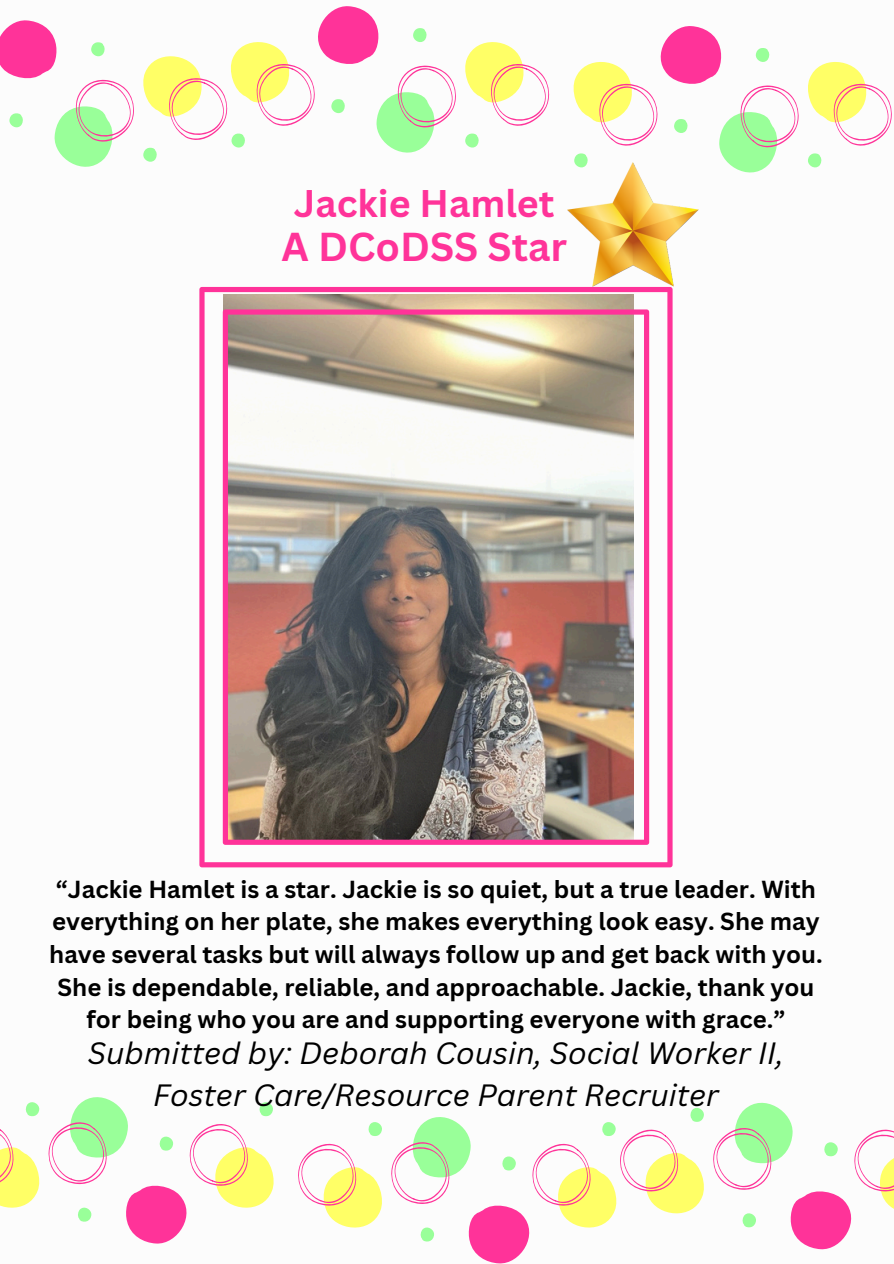
<style>
.page{position:relative;width:894px;height:1264px;background:#fff}
.page>*{position:absolute;margin:0;border:0;box-sizing:border-box;transform-origin:0 0}
.t1{font:700 39.3px "Canva Sans";color:#f39}
.t2{font:700 37.5px "Canva Sans";color:#f39}
.t3{font:italic 30px/41.7px "Canva Sans";color:#000;text-align:center}
.t4{font:700 24px/32.7px "Canva Sans";color:#000;text-align:center}
</style>
<div class="page">
<svg style="left:0;top:20px;width:134px;height:147px"></svg>
<svg style="left:465px;top:133px;width:14px;height:15px"></svg>
<svg style="left:143px;top:6px;width:313px;height:156px"></svg>
<svg style="left:465px;top:42px;width:84px;height:84px"></svg>
<svg style="left:573px;top:26px;width:319px;height:146px"></svg>
<svg style="left:713px;top:1102px;width:180px;height:147px"></svg>
<svg style="left:298px;top:1107px;width:406px;height:156px"></svg>
<svg style="left:25px;top:1102px;width:15px;height:14px"></svg>
<svg style="left:48px;top:1097px;width:226px;height:146px"></svg>
<svg style="left:0;top:1129px;width:40px;height:79px"></svg>
<img style="left:567px;top:163px;width:131px;height:123px">
<img style="left:199px;top:287px;width:473px;height:580px">
<p class="t2" style="left:294px;top:177px;width:262px">Jackie Hamlet</p>
<p class="t1" style="left:281px;top:219px;width:287px">A DCoDSS Star</p>
<h1 class="t4" style="left:49px;top:872px;width:774px">“Jackie Hamlet is a star. Jackie is so quiet, but a true leader. With everything on her plate, she makes everything look easy. She may have several tasks but will always follow up and get back with you.<br>She is dependable, reliable, and approachable. Jackie, thank you for being who you are and supporting everyone with grace.”</h1>
<h1 class="t3" style="left:88px;top:1031px;width:697px">Submitted by: Deborah Cousin, Social Worker II,<br>Foster Care/Resource Parent Recruiter</h1>
</div>
